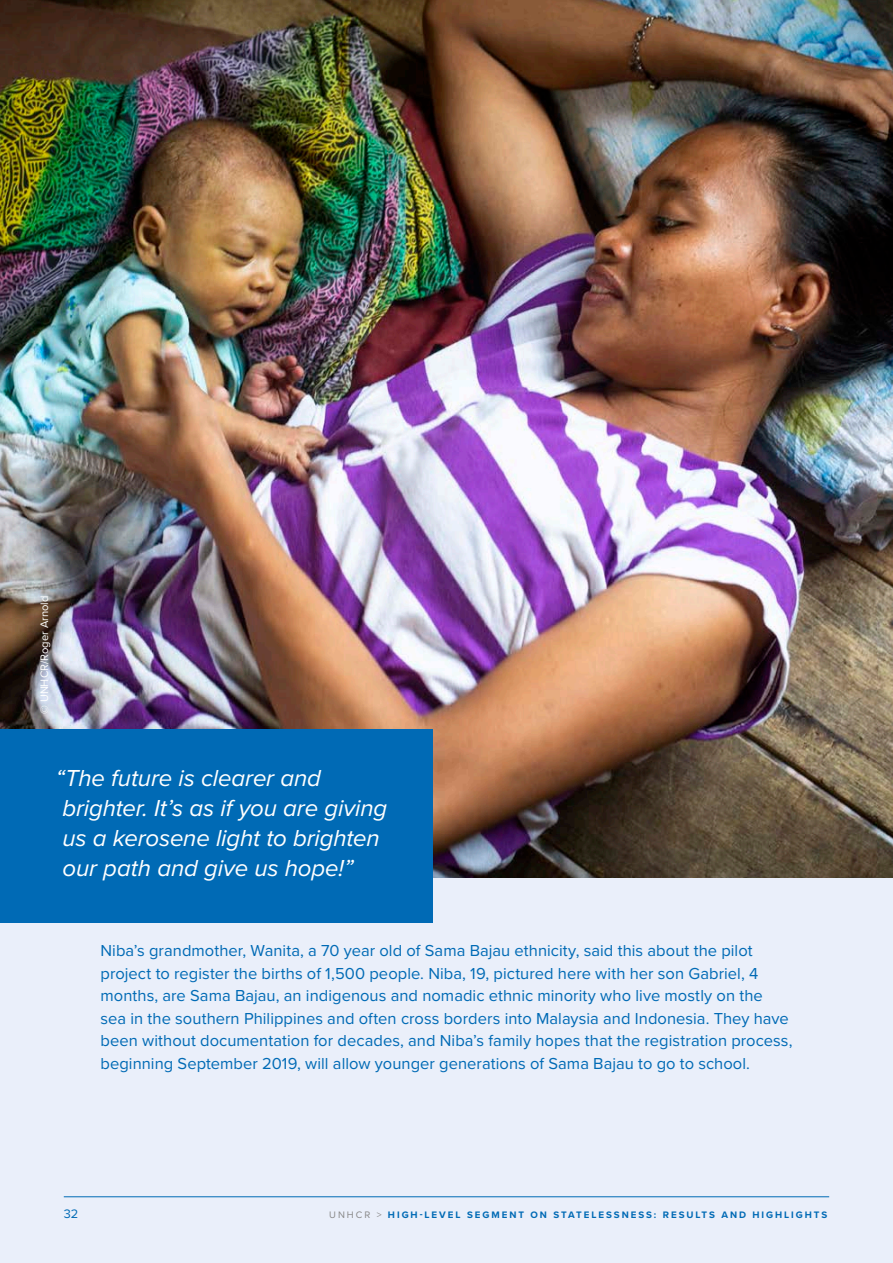
<style>
.page{position:relative;width:893px;height:1263px;background:#eaeffa}
.page>*{position:absolute;margin:0;border:0;box-sizing:border-box;transform-origin:0 0}
.Pullquote{font:italic 24px/30px "Proxima Nova";letter-spacing:-.005em;color:#fff}
.Text-ALIGNED{font:16.5px/22.5px "Proxima Nova";letter-spacing:.005em;color:#006ab5}
.t1{font:12.75px "Proxima Nova";color:#006ab5}
.Caption-WHITE{font:11.25px "Proxima Nova";color:#fff}
.t2{font:700 9.75px "Proxima Nova";letter-spacing:.2em;color:#006ab5}
.s1{font-weight:400;color:#878787}
</style>
<div class="page">
<img style="left:0;top:0;width:893px;height:878px">
<div style="left:0;top:729px;width:432px;height:193px;background:#006ab5"></div>
<hr style="left:64px;top:1196px;width:765px;height:1px;background:#006ab5">
<p class="Caption-WHITE" style="left:38px;top:714px;width:120px;rotate:-90deg">© UNHCR/Roger Arnold</p>
<p class="Pullquote" style="left:56px;top:763px;width:333px">“The future is clearer and brighter. It’s as if you are giving us a kerosene light to brighten our path and give us hope!”</p>
<p class="Text-ALIGNED" style="left:100px;top:940px;width:694px">Niba’s grandmother, Wanita, a 70 year old of Sama Bajau ethnicity, said this about the pilot project to register the births of 1,500 people. Niba, 19, pictured here with her son Gabriel, 4 months, are Sama Bajau, an indigenous and nomadic ethnic minority who live mostly on the sea in the southern Philippines and often cross borders into Malaysia and Indonesia. They have been without documentation for decades, and Niba’s family hopes that the registration process, beginning September 2019, will allow younger generations of Sama Bajau to go to school.</p>
<p class="t1" style="left:64px;top:1206px;width:16px">32</p>
<p class="t2" style="left:329px;top:1209px;width:500px"><span class="s1">UNHCR &gt;</span> HIGH-LEVEL SEGMENT ON STATELESSNESS: RESULTS AND HIGHLIGHTS</p>
</div>
